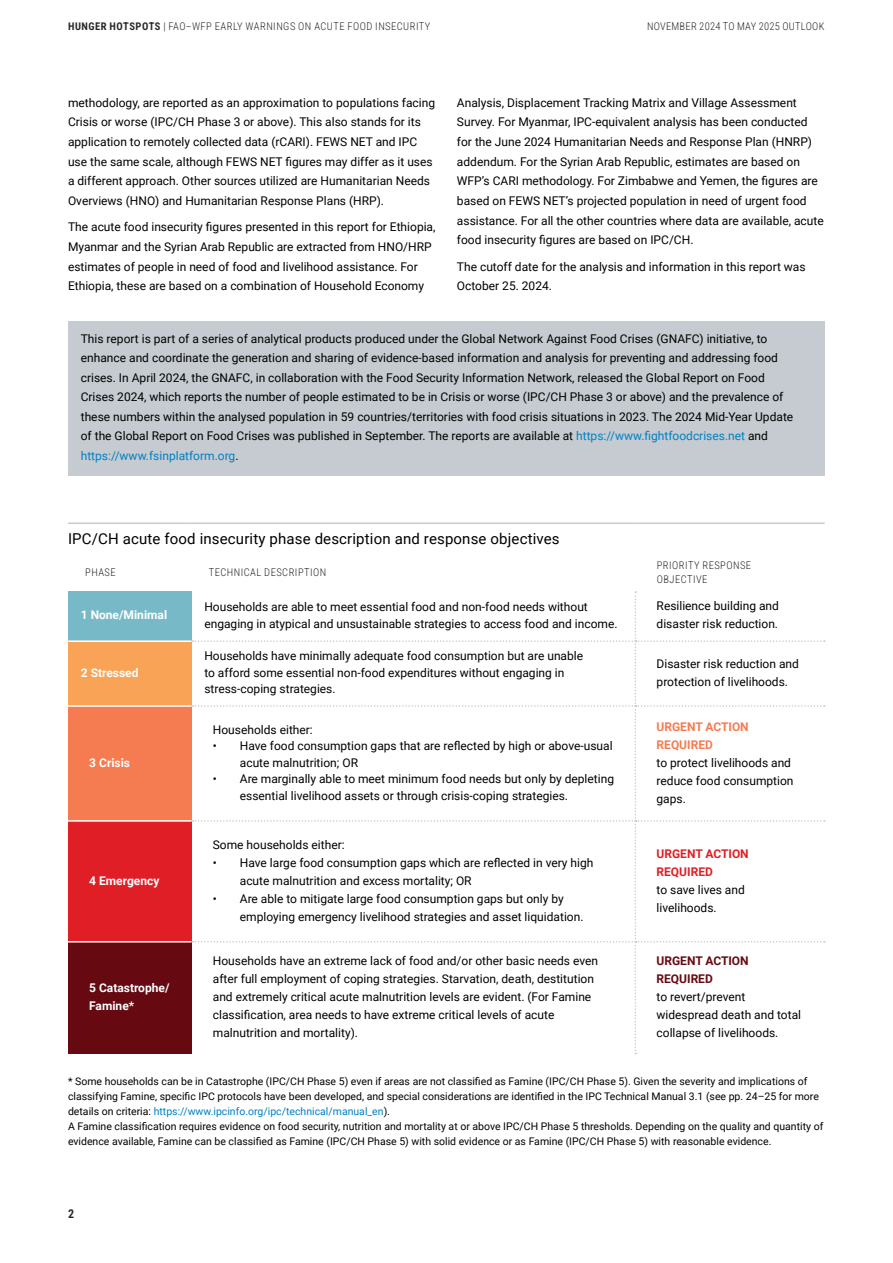
<style>
.page{position:relative;width:893px;height:1263px;background:#fff}
.page>*{position:absolute;margin:0;border:0;box-sizing:border-box;transform-origin:0 0}
.t1{font:15px "Roboto";letter-spacing:.01em;color:#000}
.t2{font:12px/19.6px "Roboto";color:#000}
.t3{font:700 12px/18px "Roboto";color:#fff}
.t4{font:700 12px/18px "Roboto";color:#f47c50}
.t5{font:700 12px/18px "Roboto";color:#e01e25}
.t6{font:700 12px/18px "Roboto";color:#660910}
.t7{font:12px "Roboto Condensed";color:#292829}
.t8{font:10.5px/15px "Roboto";color:#000}
.t9{font:300 10.5px/13.5px "Roboto Condensed";letter-spacing:.045em;color:#292829}
.t10{font:300 10.5px "Roboto Condensed";letter-spacing:.025em;color:#292829}
.s1{font-weight:400}
.s2{color:#0080c3}
</style>
<div class="page">
<div style="left:68px;top:591px;width:124px;height:50px;background:#78b9c8"></div>
<div style="left:68px;top:641px;width:124px;height:65px;background:#f9a356"></div>
<div style="left:68px;top:706px;width:124px;height:115px;background:#f47c50"></div>
<div style="left:68px;top:821px;width:124px;height:121px;background:#e01e25"></div>
<div style="left:68px;top:942px;width:124px;height:112px;background:#660910"></div>
<svg style="left:192px;top:591px;width:633px;height:463px"></svg>
<hr style="left:68px;top:640px;width:124px;height:2px;background:#fff">
<hr style="left:68px;top:705px;width:124px;height:2px;background:#fff">
<hr style="left:68px;top:820px;width:124px;height:2px;background:#fff">
<hr style="left:68px;top:941px;width:124px;height:1px;background:#fff">
<hr style="left:68px;top:522px;width:124px;height:2px;background:#c5cbd0">
<hr style="left:192px;top:522px;width:443px;height:2px;background:#c5cbd0">
<hr style="left:635px;top:522px;width:190px;height:2px;background:#c5cbd0">
<div style="left:68px;top:321px;width:757px;height:154px;background:#c5cbd0"></div>
<p class="t9" style="left:68px;top:19px;width:364px"><span class="s1">HUNGER HOTSPOTS</span> | FAO–WFP EARLY WARNINGS ON ACUTE FOOD INSECURITY</p>
<p class="t10" style="left:647px;top:19px;width:179px">NOVEMBER 2024 TO MAY 2025 OUTLOOK</p>
<p class="t2" style="left:68px;top:92px;width:369px">methodology, are reported as an approximation to populations facing Crisis or worse (IPC/CH Phase 3 or above). This also stands for its application to remotely collected data (rCARI). FEWS NET and IPC use the same scale, although FEWS NET figures may differ as it uses a different approach. Other sources utilized are Humanitarian Needs Overviews (HNO) and Humanitarian Response Plans (HRP).</p>
<p class="t2" style="left:68px;top:217px;width:369px">The acute food insecurity figures presented in this report for Ethiopia, Myanmar and the Syrian Arab Republic are extracted from HNO/HRP estimates of people in need of food and livelihood assistance. For Ethiopia, these are based on a combination of Household Economy</p>
<p class="t2" style="left:457px;top:92px;width:368px">Analysis, Displacement Tracking Matrix and Village Assessment Survey. For Myanmar, IPC-equivalent analysis has been conducted for the June 2024 Humanitarian Needs and Response Plan (HNRP) addendum. For the Syrian Arab Republic, estimates are based on WFP’s CARI methodology. For Zimbabwe and Yemen, the figures are based on FEWS NET’s projected population in need of urgent food assistance. For all the other countries where data are available, acute food insecurity figures are based on IPC/CH.</p>
<p class="t2" style="left:457px;top:256px;width:350px">The cutoff date for the analysis and information in this report was<br>October 25. 2024.</p>
<p class="t2" style="left:81px;top:328px;width:714px">This report is part of a series of analytical products produced under the Global Network Against Food Crises (GNAFC) initiative, to enhance and coordinate the generation and sharing of evidence-based information and analysis for preventing and addressing food crises. In April 2024, the GNAFC, in collaboration with the Food Security Information Network, released the Global Report on Food Crises 2024, which reports the number of people estimated to be in Crisis or worse (IPC/CH Phase 3 or above) and the prevalence of these numbers within the analysed population in 59 countries/territories with food crisis situations in 2023. The 2024 Mid-Year Update of the Global Report on Food Crises was published in September. The reports are available at <span class="s2">https://www.fightfoodcrises.net</span> and <span class="s2">https://www.fsinplatform.org</span>.</p>
<p class="t1" style="left:68px;top:528px;width:493px">IPC/CH acute food insecurity phase description and response objectives</p>
<p class="t9" style="left:85px;top:565px;width:32px">PHASE</p>
<p class="t9" style="left:209px;top:565px;width:119px">TECHNICAL DESCRIPTION</p>
<p class="t9" style="left:657px;top:558px;width:96px">PRIORITY RESPONSE<br>OBJECTIVE</p>
<p class="t3" style="left:81px;top:606px;width:88px">1 None/Minimal</p>
<p class="t2" style="left:204px;top:598px;width:415px;line-height:16.5px">Households are able to meet essential food and non‑food needs without engaging in atypical and unsustainable strategies to access food and income.</p>
<p class="t2" style="left:657px;top:597px;width:124px;line-height:18px">Resilience building and disaster risk reduction.</p>
<p class="t3" style="left:81px;top:663px;width:59px">2 Stressed</p>
<p class="t2" style="left:204px;top:647px;width:380px;line-height:16.5px">Households have minimally adequate food consumption but are unable to afford some essential non‑food expenditures without engaging in stress‑coping strategies.</p>
<p class="t2" style="left:657px;top:654px;width:144px;line-height:18px">Disaster risk reduction and protection of livelihoods.</p>
<p class="t3" style="left:89px;top:753px;width:42px">3 Crisis</p>
<p class="t3" style="left:89px;top:871px;width:72px">4 Emergency</p>
<p class="t3" style="left:89px;top:978px;width:82px">5 Catastrophe/<br>Famine*</p>
<p class="t2" style="left:213px;top:719px;width:101px">Households either:</p>
<p class="t2" style="left:240px;top:737px;width:374px;line-height:16.5px;text-indent:-27px">• Have food consumption gaps that are reflected by high or above‑usual acute malnutrition; OR</p>
<p class="t2" style="left:240px;top:770px;width:376px;line-height:16.5px;text-indent:-27px">• Are marginally able to meet minimum food needs but only by depleting essential livelihood assets or through crisis‑coping strategies.</p>
<p class="t2" style="left:213px;top:834px;width:133px">Some households either:</p>
<p class="t2" style="left:240px;top:853px;width:355px;line-height:18px;text-indent:-27px">• Have large food consumption gaps which are reflected in very high acute malnutrition and excess mortality; OR</p>
<p class="t2" style="left:240px;top:889px;width:345px;line-height:18px;text-indent:-27px">• Are able to mitigate large food consumption gaps but only by employing emergency livelihood strategies and asset liquidation.</p>
<p class="t4" style="left:657px;top:717px;width:94px">URGENT ACTION<br>REQUIRED</p>
<p class="t2" style="left:657px;top:753px;width:138px;line-height:18px">to protect livelihoods and reduce food consumption gaps.</p>
<p class="t5" style="left:657px;top:844px;width:94px">URGENT ACTION<br>REQUIRED</p>
<p class="t2" style="left:657px;top:880px;width:90px;line-height:18px">to save lives and livelihoods.</p>
<p class="t2" style="left:213px;top:951px;width:387px;line-height:18px">Households have an extreme lack of food and/or other basic needs even after full employment of coping strategies. Starvation, death, destitution and extremely critical acute malnutrition levels are evident. (For Famine classification, area needs to have extreme critical levels of acute malnutrition and mortality).</p>
<p class="t6" style="left:657px;top:951px;width:94px">URGENT ACTION<br>REQUIRED</p>
<p class="t2" style="left:657px;top:987px;width:146px;line-height:18px">to revert/prevent widespread death and total collapse of livelihoods.</p>
<p class="t8" style="left:68px;top:1073px;width:757px">* Some households can be in Catastrophe (IPC/CH Phase 5) even if areas are not classified as Famine (IPC/CH Phase 5). Given the severity and implications of classifying Famine, specific IPC protocols have been developed, and special considerations are identified in the IPC Technical Manual 3.1 (see pp. 24–25 for more details on criteria: <span class="s2">https://www.ipcinfo.org/ipc/technical/manual_en</span>).<br>A Famine classification requires evidence on food security, nutrition and mortality at or above IPC/CH Phase 5 thresholds. Depending on the quality and quantity of evidence available, Famine can be classified as Famine (IPC/CH Phase 5) with solid evidence or as Famine (IPC/CH Phase 5) with reasonable evidence.</p>
<p class="t7" style="left:68px;top:1205px;width:8px">2</p>
</div>
